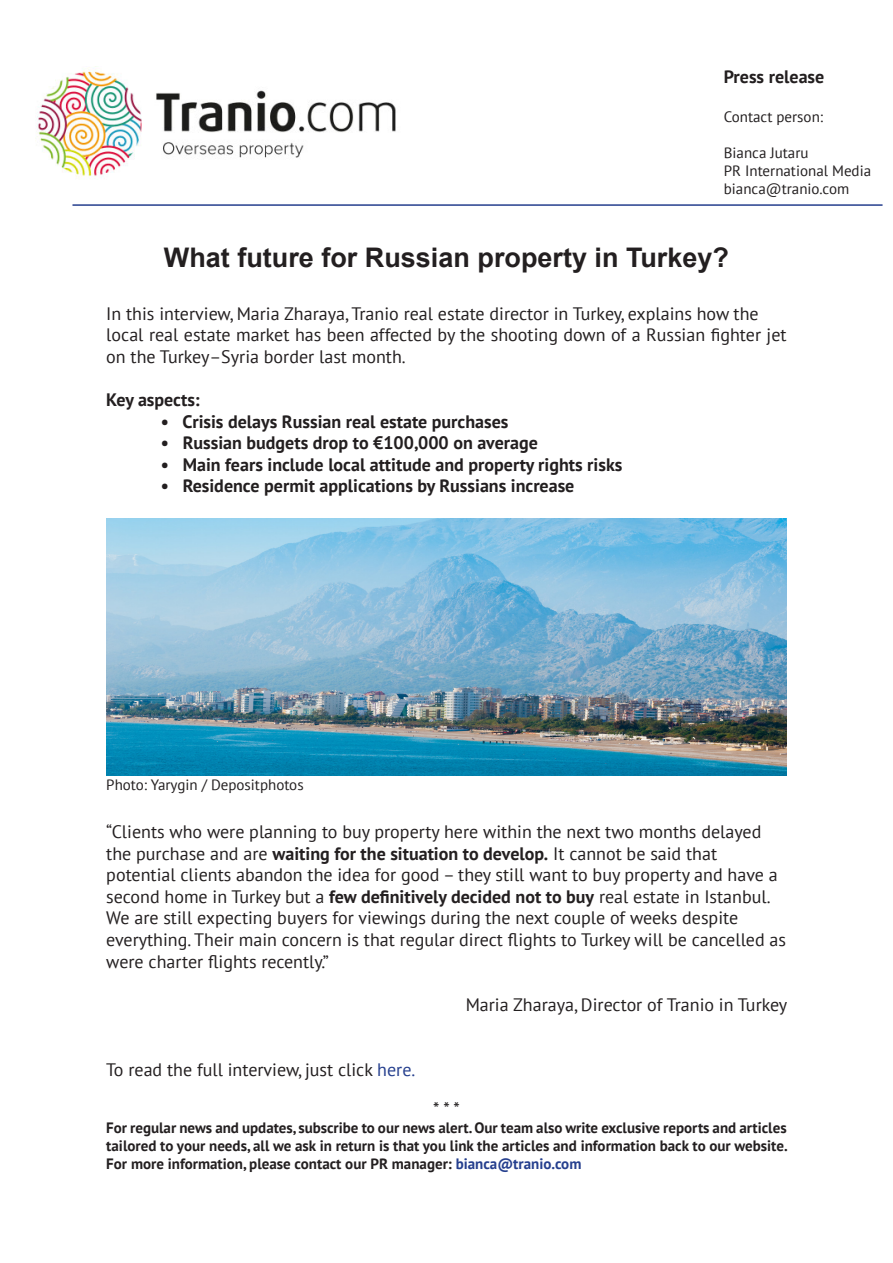
<style>
.page{position:relative;width:893px;height:1263px;background:#fff}
.page>*{position:absolute;margin:0;border:0;box-sizing:border-box;transform-origin:0 0}
.t1{font:700 27px "Arial";color:#231f20}
.t2{font:18px/21.6px "PT Sans";color:#231f20}
.t3{font:700 18px "PT Sans";color:#231f20}
.t4{font:700 15px/18px "PT Sans";color:#231f20;text-align:justify}
.t5{font:15px "PT Sans";color:#231f20}
.s1{font-weight:700}
.s2{color:#253f8e}
</style>
<div class="page">
<img style="left:36px;top:66px;width:360px;height:114px">
<hr style="left:72px;top:204px;width:810px;height:2px;background:#253f8e">
<img style="left:106px;top:518px;width:681px;height:258px">
<p class="t3" style="left:724px;top:64px;width:102px">Press release</p>
<p class="t5" style="left:724px;top:107px;width:101px">Contact person:</p>
<p class="t5" style="left:724px;top:143px;width:86px">Bianca Jutaru</p>
<p class="t5" style="left:724px;top:161px;width:149px">PR International Media</p>
<p class="t5" style="left:724px;top:179px;width:127px">bianca@tranio.com</p>
<p class="t1" style="left:164px;top:240px;width:567px">What future for Russian property in Turkey?</p>
<p class="t2" style="left:106px;top:302px;width:654px">In this interview, Maria Zharaya, Tranio real estate director in Turkey, explains how the</p>
<p class="t2" style="left:106px;top:324px;width:682px">local real estate market has been affected by the shooting down of a Russian fighter jet on the Turkey–Syria border last month.</p>
<p class="t3" style="left:106px;top:388px;width:95px">Key aspects:</p>
<p class="t3" style="left:161px;top:409px;width:349px">• Crisis delays Russian real estate purchases</p>
<p class="t3" style="left:161px;top:431px;width:378px">• Russian budgets drop to €100,000 on average</p>
<p class="t3" style="left:161px;top:452px;width:463px">• Main fears include local attitude and property rights risks</p>
<p class="t3" style="left:161px;top:474px;width:415px">• Residence permit applications by Russians increase</p>
<p class="t5" style="left:106px;top:775px;width:199px">Photo: Yarygin / Depositphotos</p>
<p class="t2" style="left:106px;top:820px;width:657px">“Clients who were planning to buy property here within the next two months delayed the purchase and are <span class="s1">waiting for the situation to develop.</span> It cannot be said that</p>
<p class="t2" style="left:106px;top:864px;width:673px">potential clients abandon the idea for good – they still want to buy property and have a second home in Turkey but a <span class="s1">few definitively decided not to buy</span> real estate in Istanbul.<br>We are still expecting buyers for viewings during the next couple of weeks despite</p>
<p class="t2" style="left:106px;top:928px;width:681px">everything. Their main concern is that regular direct flights to Turkey will be cancelled as were charter flights recently.”</p>
<p class="t2" style="left:466px;top:993px;width:323px">Maria Zharaya, Director of Tranio in Turkey</p>
<p class="t2" style="left:106px;top:1058px;width:311px">To read the full interview, just click <span class="s2">here.</span></p>
<p class="t2" style="left:433px;top:1098px;width:28px">* * *</p>
<p class="t4" style="left:106px;top:1119px;width:683px">For regular news and updates, subscribe to our news alert. Our team also write exclusive reports and articles tailored to your needs, all we ask in return is that you link the articles and information back to our website.<br>For more information, please contact our PR manager: <span class="s2">bianca@tranio.com</span></p>
</div>
